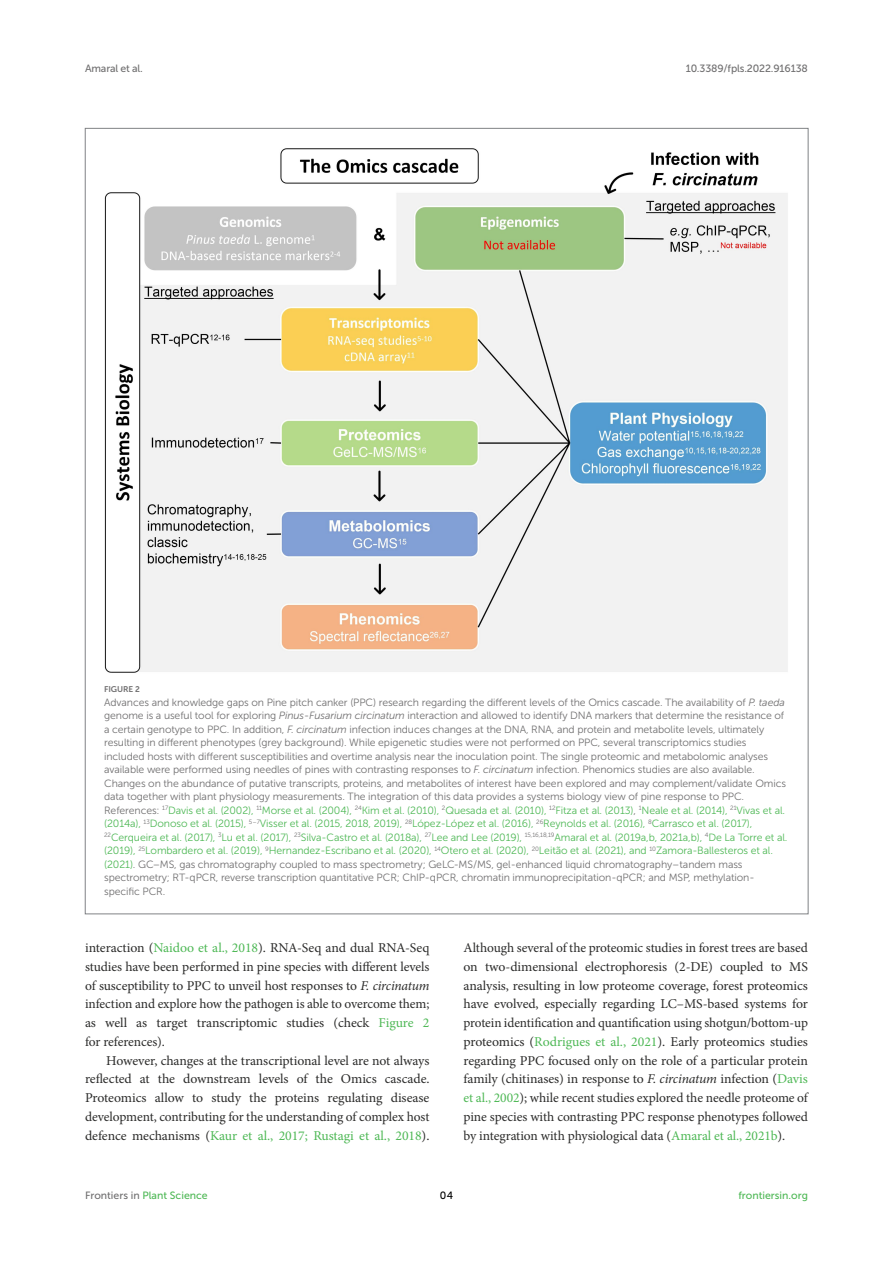
<style>
.page{position:relative;width:893px;height:1263px;background:#fff}
.page>*{position:absolute;margin:0;border:0;box-sizing:border-box;transform-origin:0 0}
.TEXT{font:13.5px/18.8px "Minion Pro";letter-spacing:-.005em;color:#2b2b2a;text-align:justify}
.FIG_LEG{font:10.5px/13.5px "Museo Sans 300";letter-spacing:-.01em;color:#706f70}
.t1{font:10.5px "Museo Sans 500";color:#4eb855}
.t2{font:10.5px "Museo Sans 500";letter-spacing:-.015em;color:#706f70}
.t3{font:10.5px "Museo Sans 500";color:#000}
.FIG_HD{font:8.25px "Museo Sans 700";letter-spacing:-.01em;color:#706f70}
.s1{font-style:italic}
.s2{color:#4eb855}
.s3{color:#706f70}
</style>
<div class="page">
<img style="left:104px;top:148px;width:684px;height:525px">
<p class="t2" style="left:85px;top:63px;width:59px">Amaral et al.</p>
<p class="t2" style="left:686px;top:63px;width:124px">10.3389/fpls.2022.916138</p>
<p class="FIG_HD" style="left:104px;top:685px;width:37px">FIGURE 2</p>
<p class="FIG_LEG" style="left:104px;top:696px;width:685px">Advances and knowledge gaps on Pine pitch canker (PPC) research regarding the different levels of the Omics cascade. The availability of <span class="s1">P. taeda </span>genome is a useful tool for exploring <span class="s1">Pinus</span>-<span class="s1">Fusarium circinatum</span> interaction and allowed to identify DNA markers that determine the resistance of a certain genotype to PPC. In addition, <span class="s1">F. circinatum</span> infection induces changes at the DNA, RNA, and protein and metabolite levels, ultimately resulting in different phenotypes (grey background). While epigenetic studies were not performed on PPC, several transcriptomics studies included hosts with different susceptibilities and overtime analysis near the inoculation point. The single proteomic and metabolomic analyses available were performed using needles of pines with contrasting responses to <span class="s1">F. circinatum</span> infection. Phenomics studies are also available.<br>Changes on the abundance of putative transcripts, proteins, and metabolites of interest have been explored and may complement/validate Omics data together with plant physiology measurements. The integration of this data provides a systems biology view of pine response to PPC.<br>References: <sup>17</sup><span class="s2">Davis et al. (2002),</span> <sup>11</sup><span class="s2">Morse et al. (2004),</span> <sup>24</sup><span class="s2">Kim et al. (2010),</span> <sup>2</sup><span class="s2">Quesada et al. (2010),</span> <sup>12</sup><span class="s2">Fitza et al. (2013)</span>, <sup>1</sup><span class="s2">Neale et al. (2014),</span> <sup>21</sup><span class="s2">Vivas et al. (2014a),</span> <sup>13</sup><span class="s2">Donoso et al. (2015),</span> <sup>5–7</sup><span class="s2">Visser et al. (2015, 2018, 2019),</span> <sup>28</sup><span class="s2">López-López et al. (2016),</span> <sup>26</sup><span class="s2">Reynolds et al. (2016),</span> <sup>8</sup><span class="s2">Carrasco et al. (2017), </span><sup>22</sup><span class="s2">Cerqueira et al. (2017),</span> <sup>3</sup><span class="s2">Lu et al. (2017),</span> <sup>23</sup><span class="s2">Silva-Castro et al. (2018a),</span> <sup>27</sup><span class="s2">Lee and Lee (2019),</span> <sup>15,16,18,19</sup><span class="s2">Amaral et al. (2019a,b, 2021a,b),</span> <sup>4</sup><span class="s2">De La Torre et al. (2019),</span> <sup>25</sup><span class="s2">Lombardero et al. (2019),</span> <sup>9</sup><span class="s2">Hernandez-Escribano et al. (2020),</span> <sup>14</sup><span class="s2">Otero et al. (2020),</span> <sup>20</sup><span class="s2">Leitão et al. (2021), and</span> <sup>10</sup><span class="s2">Zamora-Ballesteros et al. (2021)</span>. GC–MS, gas chromatography coupled to mass spectrometry; GeLC-MS/MS, gel-enhanced liquid chromatography–tandem mass spectrometry; RT-qPCR, reverse transcription quantitative PCR; ChIP-qPCR, chromatin immunoprecipitation-qPCR; and MSP, methylation&shy;specific PCR.</p>
<p class="TEXT" style="left:85px;top:938px;width:346px">interaction (<span class="s2">Naidoo et al., 2018</span>). RNA-Seq and dual RNA-Seq studies have been performed in pine species with different levels of susceptibility to PPC to unveil host responses to <span class="s1">F. circinatum </span>infection and explore how the pathogen is able to overcome them; as well as target transcriptomic studies (check <span class="s2">Figure 2 </span>for references).</p>
<p class="TEXT" style="left:85px;top:1051px;width:346px;text-indent:21px">However, changes at the transcriptional level are not always reflected at the downstream levels of the Omics cascade.<br>Proteomics allow to study the proteins regulating disease development, contributing for the understanding of complex host defence mechanisms (<span class="s2">Kaur et al., 2017; Rustagi et al., 2018</span>).</p>
<p class="TEXT" style="left:463px;top:938px;width:346px">Although several of the proteomic studies in forest trees are based on two-dimensional electrophoresis (2-DE) coupled to MS analysis, resulting in low proteome coverage, forest proteomics have evolved, especially regarding LC–MS-based systems for protein identification and quantification using shotgun/bottom-up proteomics (<span class="s2">Rodrigues et al., 2021</span>). Early proteomics studies regarding PPC focused only on the role of a particular protein family (chitinases) in response to <span class="s1">F. circinatum</span> infection (<span class="s2">Davis et al., 2002</span>); while recent studies explored the needle proteome of pine species with contrasting PPC response phenotypes followed by integration with physiological data (<span class="s2">Amaral et al., 2021b</span>).</p>
<p class="t1" style="left:85px;top:1190px;width:124px"><span class="s3">Frontiers in</span> Plant Science</p>
<p class="t3" style="left:440px;top:1190px;width:15px">04</p>
<p class="t1" style="left:738px;top:1190px;width:71px">frontiersin.org</p>
</div>
